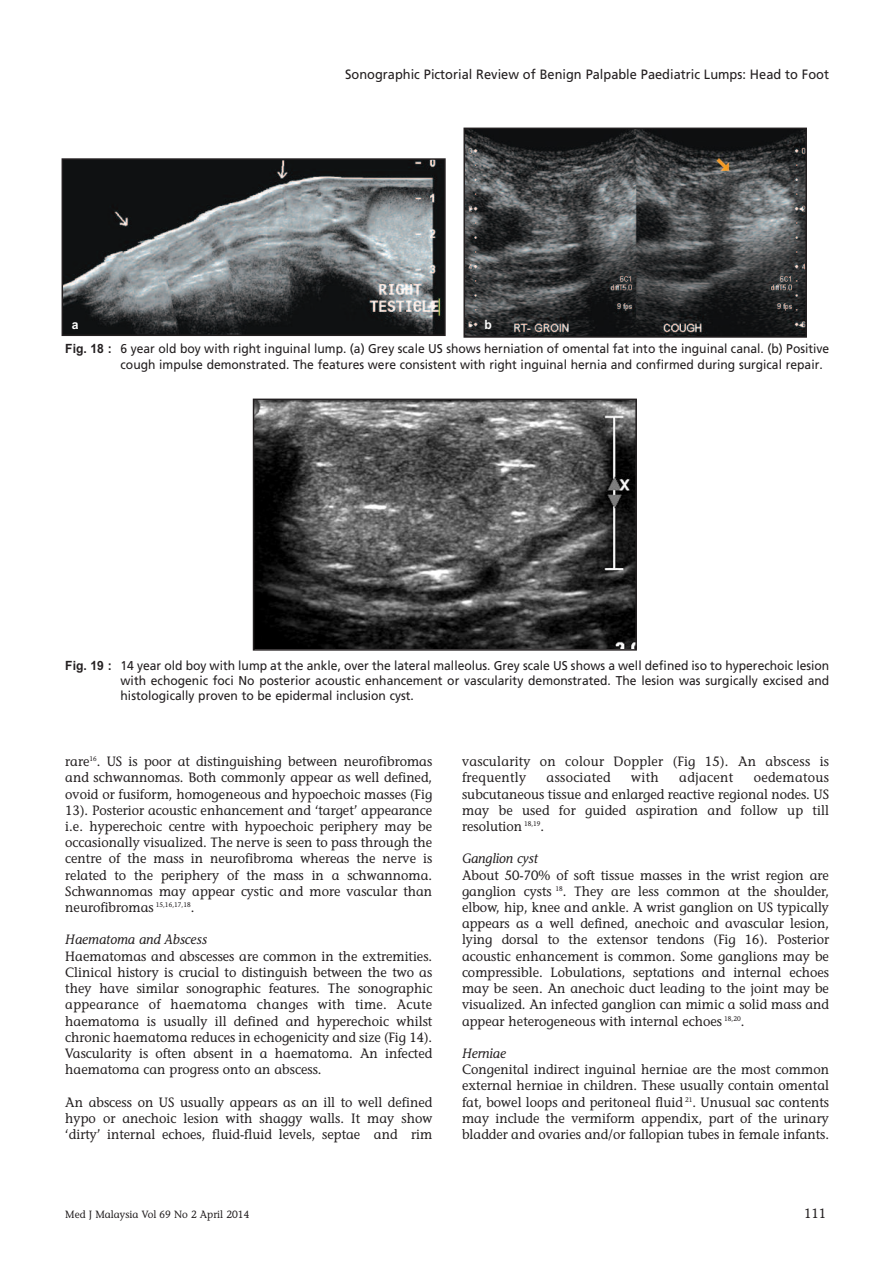
<style>
.page{position:relative;width:893px;height:1263px;background:#fff}
.page>*{position:absolute;margin:0;border:0;box-sizing:border-box;transform-origin:0 0}
.t1{font:500 13.5px/16.2px "Stone Informal Std";color:#231f20;text-align:justify;scale:.95 1}
.t2{font:13.5px "Frutiger LT Std";color:#231f20;scale:.95 1}
.t3{font:500 13.5px/16.2px "Stone Informal Std";letter-spacing:.02em;color:#231f20;scale:.95 1}
.t4{font:italic 500 13.5px "Stone Informal Std";color:#231f20;scale:.95 1}
.t5{font:500 13.5px "Stone Informal Std";letter-spacing:.025em;color:#231f20;scale:.95 1}
.t6{font:12.75px/15.3px "Frutiger LT Std";color:#231f20;scale:.95 1}
.t7{font:700 12.75px "Arial";color:#fff;scale:.95 1}
.t8{font:500 10.5px "Stone Informal Std";color:#231f20;scale:.95 1}
.s1{font-family:"Arial";font-weight:700}
</style>
<div class="page">
<img style="left:65px;top:161px;width:378px;height:172px">
<div style="left:62px;top:158px;width:384px;height:178px;border:2px solid #231f20"></div>
<img style="left:256px;top:402px;width:378px;height:246px">
<div style="left:253px;top:399px;width:384px;height:252px;border:2px solid #231f20"></div>
<img style="left:466px;top:131px;width:338px;height:204px">
<div style="left:463px;top:128px;width:344px;height:210px;border:2px solid #231f20"></div>
<p class="t2" style="left:345px;top:68px;width:511px">Sonographic Pictorial Review of Benign Palpable Paediatric Lumps: Head to Foot</p>
<p class="t7" style="left:72px;top:317px;width:9px">a</p>
<p class="t7" style="left:485px;top:317px;width:9px">b</p>
<p class="t6" style="left:121px;top:342px;width:748px;text-indent:-55px"><span class="s1">Fig. 18 :</span> 6 year old boy with right inguinal lump. (a) Grey scale US shows herniation of omental fat into the inguinal canal. (b) Positive cough impulse demonstrated. The features were consistent with right inguinal hernia and confirmed during surgical repair.</p>
<p class="t6" style="left:121px;top:659px;width:748px;text-align:justify;text-indent:-55px"><span class="s1">Fig. 19 :</span> 14 year old boy with lump at the ankle, over the lateral malleolus. Grey scale US shows a well defined iso to hyperechoic lesion with echogenic foci No posterior acoustic enhancement or vascularity demonstrated. The lesion was surgically excised and histologically proven to be epidermal inclusion cyst.</p>
<p class="t1" style="left:65px;top:755px;width:388px">rare<sup>16</sup>. US is poor at distinguishing between neurofibromas and schwannomas. Both commonly appear as well defined, ovoid or fusiform, homogeneous and hypoechoic masses (Fig 13). Posterior acoustic enhancement and ‘target’ appearance i.e. hyperechoic centre with hypoechoic periphery may be occasionally visualized. The nerve is seen to pass through the centre of the mass in neurofibroma whereas the nerve is related to the periphery of the mass in a schwannoma.<br>Schwannomas may appear cystic and more vascular than neurofibromas <sup>15,16,17,18</sup>.</p>
<p class="t4" style="left:65px;top:934px;width:151px">Haematoma and Abscess</p>
<p class="t1" style="left:65px;top:949px;width:388px">Haematomas and abscesses are common in the extremities.<br>Clinical history is crucial to distinguish between the two as they have similar sonographic features. The sonographic appearance of haematoma changes with time. Acute haematoma is usually ill defined and hyperechoic whilst chronic haematoma reduces in echogenicity and size (Fig 14).<br>Vascularity is often absent in a haematoma. An infected haematoma can progress onto an abscess.</p>
<p class="t1" style="left:65px;top:1095px;width:388px">An abscess on US usually appears as an ill to well defined hypo or anechoic lesion with shaggy walls. It may show ‘dirty’ internal echoes, fluid-fluid levels, septae and rim</p>
<p class="t3" style="left:462px;top:755px;width:388px">vascularity on colour Doppler (Fig 15). An abscess is frequently</p>
<p class="t5" style="left:547px;top:772px;width:69px">associated</p>
<p class="t1" style="left:631px;top:771px;width:30px">with</p>
<p class="t5" style="left:679px;top:772px;width:58px">adjacent</p>
<p class="t1" style="left:462px;top:771px;width:388px;text-indent:292px">oedematous subcutaneous tissue and enlarged reactive regional nodes. US may be used for guided aspiration and follow up till resolution <sup>18,19</sup>.</p>
<p class="t4" style="left:462px;top:853px;width:82px">Ganglion cyst</p>
<p class="t1" style="left:462px;top:868px;width:388px">About 50-70% of soft tissue masses in the wrist region are ganglion cysts <sup>18</sup>. They are less common at the shoulder, elbow, hip, knee and ankle. A wrist ganglion on US typically appears as a well defined, anechoic and avascular lesion, lying dorsal to the extensor tendons (Fig 16). Posterior acoustic enhancement is common. Some ganglions may be compressible. Lobulations, septations and internal echoes may be seen. An anechoic duct leading to the joint may be visualized. An infected ganglion can mimic a solid mass and appear heterogeneous with internal echoes <sup>18,20</sup>.</p>
<p class="t4" style="left:462px;top:1048px;width:48px">Herniae</p>
<p class="t1" style="left:462px;top:1063px;width:388px">Congenital indirect inguinal herniae are the most common external herniae in children. These usually contain omental fat, bowel loops and peritoneal fluid <sup>21</sup>. Unusual sac contents may include the vermiform appendix, part of the urinary bladder and ovaries and/or fallopian tubes in female infants.</p>
<p class="t8" style="left:65px;top:1210px;width:195px">Med J Malaysia Vol 69 No 2 April 2014</p>
<p class="t1" style="left:804px;top:1206px;width:25px">111</p>
</div>
